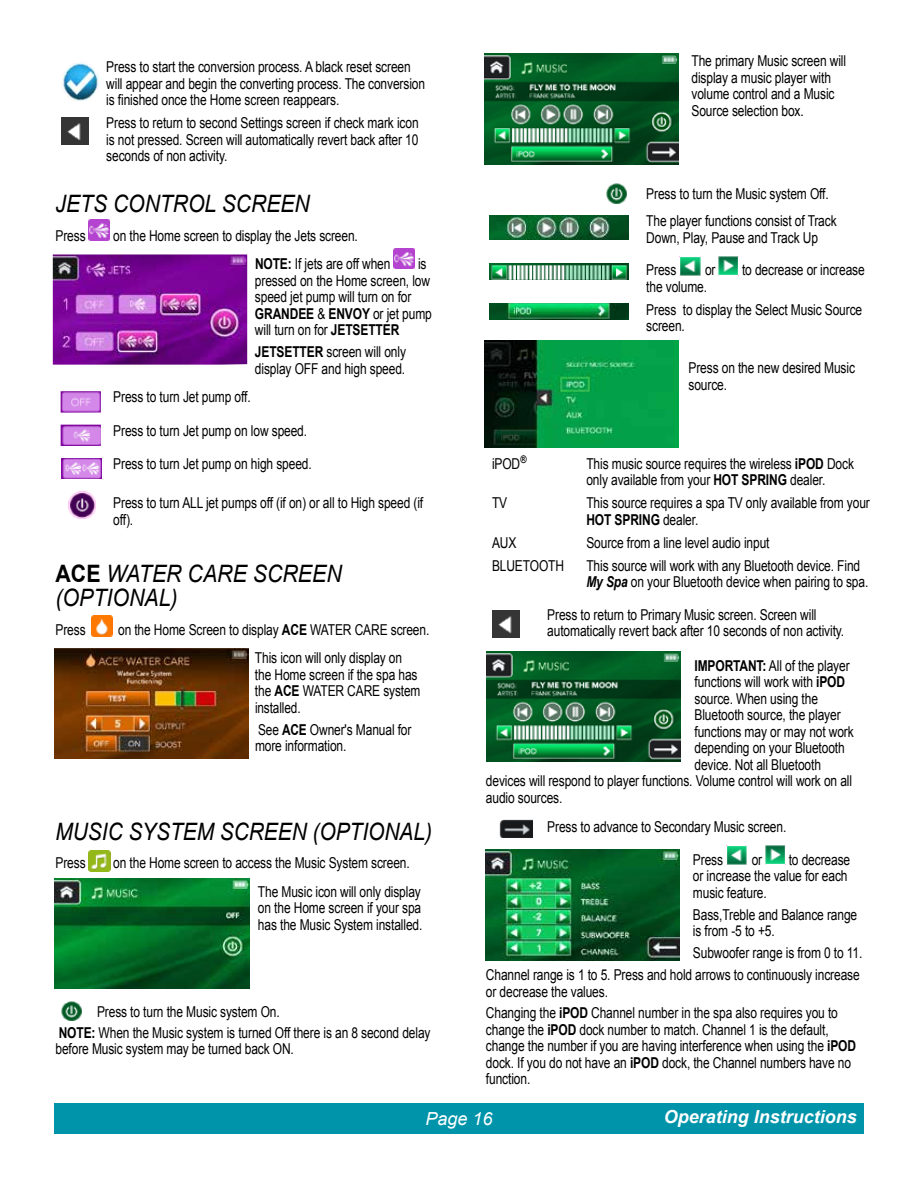
<style>
.page{position:relative;width:918px;height:1188px;background:#fff}
.page>*{position:absolute;margin:0;border:0;box-sizing:border-box;transform-origin:0 0}
.t1{font:italic 24px/24px "Arial";color:#000;scale:.89 1}
.t2{font:italic 24px "Arial";color:#000;scale:.87 1}
.t3{font:italic 24px "Arial";color:#000;scale:.88 1}
.t4{font:italic 700 18px "Arial";color:#fff}
.t5{font:italic 18px "Arial";color:#fff}
.t6{font:15px/16.5px "Arial";letter-spacing:-.01em;color:#000;scale:.8 1}
.t7{font:15px/16.5px "Arial";letter-spacing:-.01em;color:#000;scale:.79 1}
.s1{font-weight:700}
.s2{font-weight:700;font-style:normal}
.s3{font-weight:700;font-style:italic}
</style>
<div class="page">
<div style="left:54px;top:1103px;width:810px;height:31px;background:#0094aa"></div>
<img style="left:62px;top:63px;width:37px;height:37px">
<img style="left:61px;top:117px;width:27px;height:27px">
<img style="left:89px;top:220px;width:20px;height:20px">
<img style="left:394px;top:248px;width:20px;height:21px">
<img style="left:61px;top:391px;width:40px;height:22px">
<img style="left:61px;top:425px;width:40px;height:21px">
<img style="left:62px;top:458px;width:40px;height:20px">
<img style="left:69px;top:491px;width:27px;height:27px">
<img style="left:91px;top:616px;width:22px;height:21px">
<img style="left:89px;top:850px;width:21px;height:22px">
<img style="left:62px;top:1001px;width:20px;height:20px">
<img style="left:606px;top:184px;width:21px;height:19px">
<img style="left:490px;top:215px;width:138px;height:25px">
<img style="left:490px;top:264px;width:138px;height:15px">
<img style="left:680px;top:256px;width:20px;height:19px">
<img style="left:719px;top:256px;width:20px;height:19px">
<img style="left:490px;top:304px;width:138px;height:15px">
<img style="left:492px;top:610px;width:27px;height:27px">
<img style="left:500px;top:819px;width:32px;height:18px">
<img style="left:726px;top:846px;width:21px;height:19px">
<img style="left:765px;top:846px;width:21px;height:19px">
<img style="left:53px;top:254px;width:194px;height:111px">
<img style="left:54px;top:649px;width:194px;height:110px">
<img style="left:55px;top:879px;width:194px;height:110px">
<img style="left:484px;top:54px;width:194px;height:110px">
<img style="left:484px;top:340px;width:195px;height:107px">
<img style="left:486px;top:651px;width:195px;height:110px">
<img style="left:485px;top:850px;width:195px;height:110px">
<p class="t6" style="left:106px;top:59px;width:400px">Press to start the conversion process. A black reset screen will appear and begin the converting process. The conversion is finished once the Home screen reappears.</p>
<p class="t6" style="left:106px;top:115px;width:392px;text-align:justify">Press to return to second Settings screen if check mark icon is not pressed. Screen will automatically revert back after 10 seconds of non activity.</p>
<h1 class="t3" style="left:56px;top:188px;width:290px">JETS CONTROL SCREEN</h1>
<p class="t6" style="left:56px;top:227px;width:39px">Press</p>
<p class="t6" style="left:255px;top:221px;width:171px;line-height:28.7px;text-indent:-142px">on the Home screen to display the Jets screen.<br><span class="s1">NOTE:</span> If jets are off when</p>
<p class="t6" style="left:255px;top:256px;width:223px;text-indent:163px">is pressed on the Home screen, low speed jet pump will turn on for<br><span class="s1">GRANDEE</span> &amp; <span class="s1">ENVOY</span> or jet pump will turn on for <span class="s1">JETSETTER</span></p>
<p class="t6" style="left:255px;top:344px;width:190px"><span class="s1">JETSETTER</span> screen will only display OFF and high speed.</p>
<p class="t6" style="left:113px;top:389px;width:173px">Press to turn Jet pump off.</p>
<p class="t6" style="left:113px;top:422px;width:244px">Press to turn Jet pump on low speed.</p>
<p class="t6" style="left:113px;top:456px;width:250px">Press to turn Jet pump on high speed.</p>
<p class="t6" style="left:113px;top:495px;width:389px">Press to turn ALL jet pumps off (if on) or all to High speed (if off).</p>
<h1 class="t1" style="left:56px;top:562px;width:323px"><span class="s2">ACE</span> WATER CARE SCREEN (OPTIONAL)</h1>
<p class="t6" style="left:56px;top:621px;width:39px">Press</p>
<p class="t6" style="left:255px;top:615px;width:220px;line-height:28.7px;text-indent:-137px">on the Home Screen to display <span class="s1">ACE</span> WATER CARE screen.<br>This icon will only display on</p>
<p class="t6" style="left:255px;top:666px;width:208px">the Home screen if the spa has the <span class="s1">ACE</span> WATER CARE system installed.</p>
<p class="t7" style="left:255px;top:721px;width:200px">See <span class="s1">ACE</span> Owner's Manual for more information.</p>
<h1 class="t2" style="left:56px;top:816px;width:434px">MUSIC SYSTEM SCREEN (OPTIONAL)</h1>
<p class="t6" style="left:56px;top:855px;width:39px">Press</p>
<p class="t6" style="left:258px;top:849px;width:205px;line-height:28.7px;text-indent:-145px">on the Home screen to access the Music System screen.<br>The Music icon will only display</p>
<p class="t6" style="left:258px;top:900px;width:207px">on the Home screen if your spa has the Music System installed.</p>
<p class="t6" style="left:59px;top:1001px;width:466px;line-height:20.7px;text-indent:38px">Press to turn the Music system On.<br><span class="s1">NOTE:</span> When the Music system is turned Off there is an 8 second delay</p>
<p class="t6" style="left:56px;top:1041px;width:300px">before Music system may be turned back ON.</p>
<p class="t6" style="left:692px;top:53px;width:195px">The primary Music screen will display a music player with volume control and a Music<br>Source selection box.</p>
<p class="t6" style="left:646px;top:180px;width:240px;line-height:27.2px">Press to turn the Music system Off.<br>The player functions consist of Track</p>
<p class="t6" style="left:646px;top:221px;width:216px;line-height:32.5px">Down, Play, Pause and Track Up<br>Press</p>
<p class="t6" style="left:705px;top:262px;width:15px">or</p>
<p class="t6" style="left:742px;top:262px;width:155px">to decrease or increase</p>
<p class="t6" style="left:646px;top:275px;width:271px;line-height:23px">the volume.<br>Press to display the Select Music Source</p>
<p class="t6" style="left:646px;top:318px;width:50px">screen.</p>
<p class="t6" style="left:689px;top:360px;width:210px">Press on the new desired Music source.</p>
<p class="t6" style="left:492px;top:455px;width:44px">iPOD<sup>®</sup></p>
<p class="t6" style="left:586px;top:455px;width:336px">This music source requires the wireless <span class="s1">iPOD</span> Dock only available from your <span class="s1">HOT SPRING</span> dealer.</p>
<p class="t6" style="left:492px;top:495px;width:21px">TV</p>
<p class="t6" style="left:586px;top:495px;width:356px">This source requires a spa TV only available from your<br><span class="s1">HOT SPRING</span> dealer.</p>
<p class="t6" style="left:492px;top:534px;width:32px">AUX</p>
<p class="t6" style="left:586px;top:534px;width:231px">Source from a line level audio input</p>
<p class="t6" style="left:492px;top:557px;width:92px">BLUETOOTH</p>
<p class="t6" style="left:586px;top:557px;width:354px">This source will work with any Bluetooth device. Find<br><span class="s3">My Spa</span> on your Bluetooth device when pairing to spa.</p>
<p class="t6" style="left:547px;top:606px;width:373px">Press to return to Primary Music screen. Screen will automatically revert back after 10 seconds of non activity.</p>
<p class="t6" style="left:694px;top:658px;width:196px"><span class="s1">IMPORTANT:</span> All of the player</p>
<p class="t6" style="left:694px;top:674px;width:190px">functions will work with <span class="s1">iPOD</span></p>
<p class="t6" style="left:694px;top:691px;width:156px">source. When using the</p>
<p class="t6" style="left:694px;top:707px;width:184px">Bluetooth source, the player</p>
<p class="t6" style="left:694px;top:724px;width:201px">functions may or may not work</p>
<p class="t6" style="left:694px;top:740px;width:189px">depending on your Bluetooth</p>
<p class="t6" style="left:694px;top:757px;width:160px">device. Not all Bluetooth</p>
<p class="t6" style="left:486px;top:773px;width:459px">devices will respond to player functions. Volume control will work on all</p>
<p class="t6" style="left:486px;top:790px;width:97px">audio sources.</p>
<p class="t6" style="left:547px;top:818px;width:300px">Press to advance to Secondary Music screen.</p>
<p class="t6" style="left:693px;top:851px;width:39px">Press</p>
<p class="t6" style="left:752px;top:851px;width:15px">or</p>
<p class="t6" style="left:693px;top:851px;width:198px;text-indent:96px">to decrease or increase the value for each music feature.</p>
<p class="t6" style="left:693px;top:906px;width:207px">Bass,Treble and Balance range is from -5 to +5.</p>
<p class="t6" style="left:486px;top:942px;width:472px;line-height:21.9px;text-align:right">Subwoofer range is from 0 to 11.<br>Channel range is 1 to 5. Press and hold arrows to continuously increase</p>
<p class="t6" style="left:486px;top:980px;width:441px;line-height:21.9px">or decrease the values.<br>Changing the <span class="s1">iPOD</span> Channel number in the spa also requires you to</p>
<p class="t6" style="left:486px;top:1022px;width:464px">change the <span class="s1">iPOD</span> dock number to match. Channel 1 is the default, change the number if you are having interference when using the <span class="s1">iPOD </span>dock. If you do not have an <span class="s1">iPOD</span> dock, the Channel numbers have no function.</p>
<p class="t5" style="left:425px;top:1107px;width:69px">Page 16</p>
<p class="t4" style="left:664px;top:1104px;width:195px">Operating Instructions</p>
</div>
